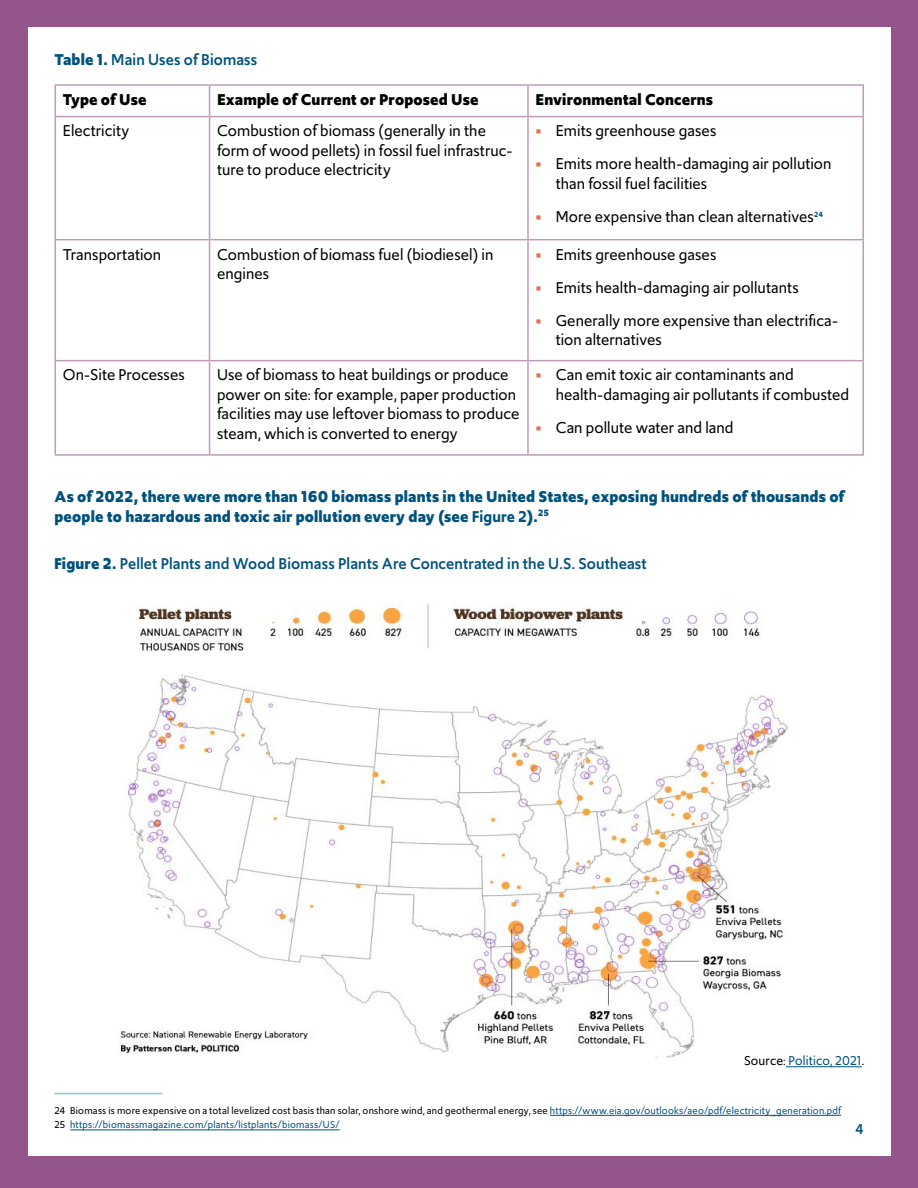
<style>
.page{position:relative;width:918px;height:1188px;background:#94558c}
.page>*{position:absolute;margin:0;border:0;box-sizing:border-box;transform-origin:0 0}
.t1{font:16.5px/19.5px "Upgrade";letter-spacing:.005em;color:#000}
.t2{font:700 16.5px/19.5px "Upgrade";letter-spacing:.01em;color:#00527d}
.t3{font:500 16.5px "Upgrade";letter-spacing:.005em;color:#00527d}
.t4{font:700 16.5px "Upgrade";letter-spacing:.01em;color:#000}
.t5{font:500 15px "Upgrade";color:#00527d}
.t6{font:13.5px "Upgrade";letter-spacing:.01em;color:#00527d}
.t7{font:10.5px/14.5px "Upgrade";letter-spacing:.025em;color:#00537e}
.s1{font-weight:700}
.s2{font-weight:700;font-size:18px;color:#e76f54}
.s3{font-weight:600}
.s4{color:#000}
</style>
<div class="page">
<div style="left:28px;top:27px;width:863px;height:1129px;background:#fff"></div>
<hr style="left:55px;top:240px;width:1px;height:120px;background:#bd9bba">
<hr style="left:862px;top:240px;width:2px;height:120px;background:#bd9bba">
<hr style="left:55px;top:361px;width:1px;height:93px;background:#bd9bba">
<hr style="left:862px;top:361px;width:2px;height:93px;background:#bd9bba">
<hr style="left:55px;top:117px;width:1px;height:122px;background:#bd9bba">
<hr style="left:862px;top:117px;width:2px;height:122px;background:#bd9bba">
<hr style="left:55px;top:86px;width:1px;height:30px;background:#bd9bba">
<hr style="left:209px;top:86px;width:1px;height:30px;background:#bd9bba">
<hr style="left:527px;top:86px;width:2px;height:30px;background:#bd9bba">
<hr style="left:862px;top:86px;width:2px;height:30px;background:#bd9bba">
<hr style="left:55px;top:84px;width:155px;height:2px;background:#bd9bba">
<hr style="left:210px;top:84px;width:318px;height:2px;background:#bd9bba">
<hr style="left:528px;top:84px;width:336px;height:2px;background:#bd9bba">
<hr style="left:55px;top:116px;width:155px;height:1px;background:#bd9bba">
<hr style="left:210px;top:116px;width:318px;height:1px;background:#bd9bba">
<hr style="left:209px;top:117px;width:1px;height:122px;background:#bd9bba">
<hr style="left:528px;top:116px;width:336px;height:1px;background:#bd9bba">
<hr style="left:527px;top:117px;width:2px;height:122px;background:#bd9bba">
<hr style="left:55px;top:239px;width:155px;height:1px;background:#bd9bba">
<hr style="left:210px;top:239px;width:318px;height:1px;background:#bd9bba">
<hr style="left:209px;top:240px;width:1px;height:120px;background:#bd9bba">
<hr style="left:528px;top:239px;width:336px;height:1px;background:#bd9bba">
<hr style="left:527px;top:240px;width:2px;height:120px;background:#bd9bba">
<hr style="left:55px;top:360px;width:155px;height:1px;background:#bd9bba">
<hr style="left:210px;top:360px;width:318px;height:1px;background:#bd9bba">
<hr style="left:209px;top:361px;width:1px;height:93px;background:#bd9bba">
<hr style="left:528px;top:360px;width:336px;height:1px;background:#bd9bba">
<hr style="left:527px;top:361px;width:2px;height:93px;background:#bd9bba">
<hr style="left:55px;top:454px;width:155px;height:2px;background:#bd9bba">
<hr style="left:210px;top:454px;width:318px;height:2px;background:#bd9bba">
<hr style="left:528px;top:454px;width:336px;height:2px;background:#bd9bba">
<hr style="left:55px;top:1093px;width:108px;height:1px;background:#77ced7">
<hr style="left:550px;top:1115px;width:291px;height:1px;background:#00527d">
<hr style="left:70px;top:1130px;width:270px;height:1px;background:#00527d">
<img style="left:120px;top:603px;width:668px;height:456px">
<hr style="left:786px;top:1066px;width:76px;height:1px;background:#00527d">
<p class="t3" style="left:55px;top:48px;width:204px"><span class="s1">Table 1.</span> Main Uses of Biomass</p>
<p class="t4" style="left:63px;top:89px;width:85px">Type of Use</p>
<p class="t4" style="left:217px;top:89px;width:263px">Example of Current or Proposed Use</p>
<p class="t4" style="left:535px;top:89px;width:179px">Environmental Concerns</p>
<p class="t1" style="left:63px;top:121px;width:68px">Electricity</p>
<p class="t1" style="left:217px;top:121px;width:297px">Combustion of biomass (generally in the form of wood pellets) in fossil fuel infrastruc&shy;ture to produce electricity</p>
<p class="t1" style="left:536px;top:121px;width:182px"><span class="s2">•</span> Emits greenhouse gases</p>
<p class="t1" style="left:556px;top:154px;width:277px;text-indent:-20px"><span class="s2">•</span> Emits more health-damaging air pollution than fossil fuel facilities</p>
<p class="t1" style="left:536px;top:207px;width:289px"><span class="s2">•</span> More expensive than clean alternatives<sup>24</sup></p>
<p class="t1" style="left:63px;top:244px;width:100px">Transportation</p>
<p class="t1" style="left:217px;top:244px;width:278px">Combustion of biomass fuel (biodiesel) in engines</p>
<p class="t1" style="left:536px;top:244px;width:182px"><span class="s2">•</span> Emits greenhouse gases</p>
<p class="t1" style="left:536px;top:277px;width:265px"><span class="s2">•</span> Emits health-damaging air pollutants</p>
<p class="t1" style="left:556px;top:310px;width:284px;text-indent:-20px"><span class="s2">•</span> Generally more expensive than electrifica&shy;tion alternatives</p>
<p class="t1" style="left:63px;top:365px;width:124px">On-Site Processes</p>
<p class="t1" style="left:217px;top:365px;width:304px">Use of biomass to heat buildings or produce power on site: for example, paper production facilities may use leftover biomass to produce steam, which is converted to energy</p>
<p class="t1" style="left:556px;top:365px;width:295px;text-indent:-20px"><span class="s2">•</span> Can emit toxic air contaminants and health-damaging air pollutants if combusted</p>
<p class="t1" style="left:536px;top:418px;width:200px"><span class="s2">•</span> Can pollute water and land</p>
<p class="t2" style="left:55px;top:487px;width:791px">As of 2022, there were more than 160 biomass plants in the United States, exposing hundreds of thousands of people to hazardous and toxic air pollution every day (see <span class="s3">Figure 2</span>).<sup>25</sup></p>
<p class="t3" style="left:54px;top:552px;width:594px"><span class="s1">Figure 2.</span> Pellet Plants and Wood Biomass Plants Are Concentrated in the U.S. Southeast</p>
<p class="t6" style="left:744px;top:1052px;width:122px"><span class="s4">Source:</span> Politico, 2021<span class="s4">.</span></p>
<p class="t7" style="left:55px;top:1103px;width:788px"><span class="s4">24 Biomass is more expensive on a total levelized cost basis than solar, onshore wind, and geothermal energy, see</span> https://www.eia.gov/outlooks/aeo/pdf/electricity_generation.pdf<br><span class="s4">25</span> https://biomassmagazine.com/plants/listplants/biomass/US/</p>
<p class="t5" style="left:855px;top:1119px;width:10px">4</p>
</div>
